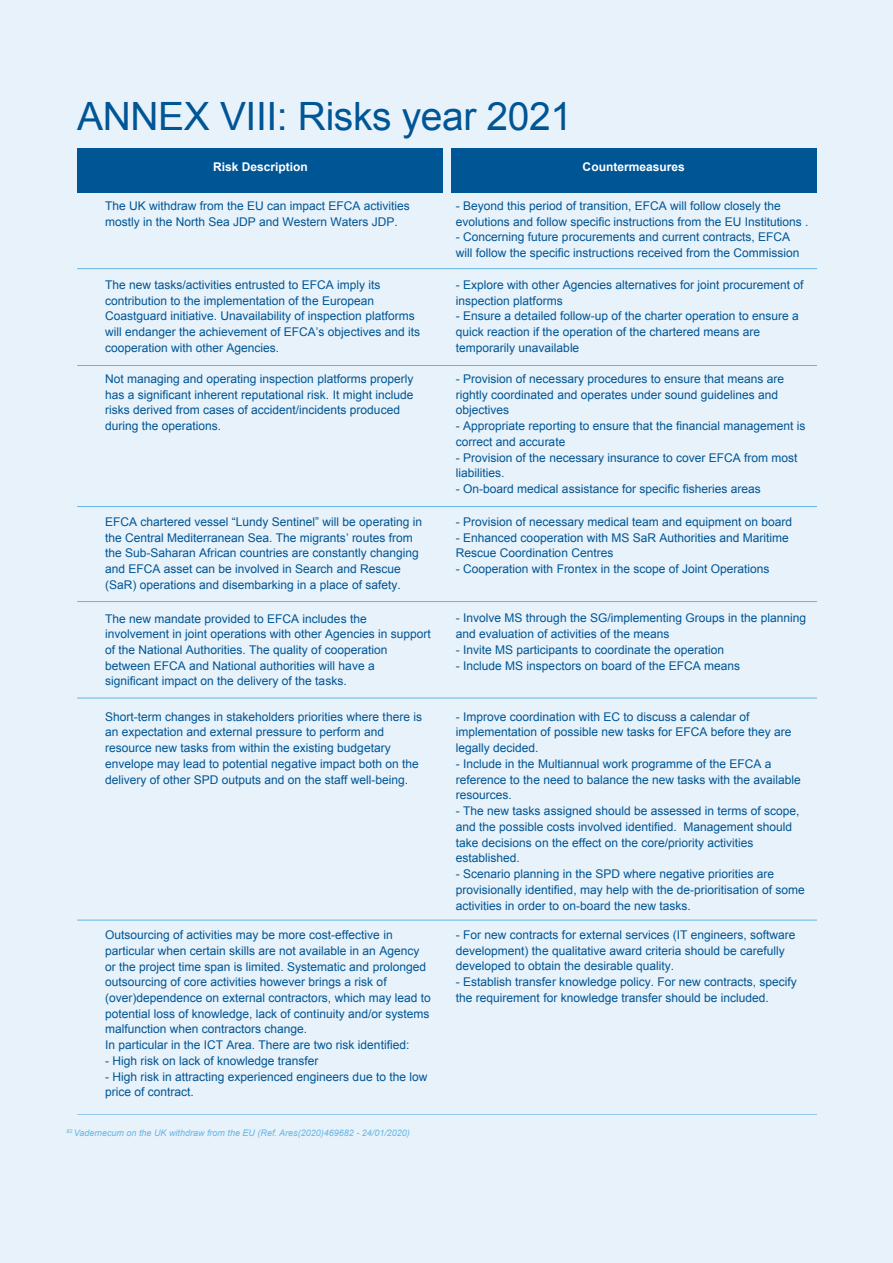
<style>
.page{position:relative;width:893px;height:1263px;background:#e7f2fa}
.page>*{position:absolute;margin:0;border:0;box-sizing:border-box;transform-origin:0 0}
.Estilo_de_párrafo_4{font:39px "Arial";letter-spacing:-.01em;color:#005595}
.t1{font:12px/15.8px "Arial";color:#005595}
.t2{font:700 12px "Arial";color:#fff}
.Contenido_espacio_an{font:italic 9px "Arial";color:#66b6e5}
</style>
<div class="page">
<div style="left:78px;top:148px;width:365px;height:44px;background:#005595"></div>
<div style="left:451px;top:148px;width:365px;height:44px;background:#005595"></div>
<hr style="left:78px;top:268px;width:738px;height:1px;background:#66b6e5">
<hr style="left:78px;top:365px;width:738px;height:1px;background:#66b6e5">
<hr style="left:78px;top:506px;width:738px;height:1px;background:#66b6e5">
<hr style="left:78px;top:601px;width:738px;height:1px;background:#66b6e5">
<hr style="left:78px;top:698px;width:738px;height:1px;background:#66b6e5">
<hr style="left:78px;top:920px;width:738px;height:1px;background:#66b6e5">
<hr style="left:78px;top:1114px;width:738px;height:1px;background:#66b6e5">
<p class="Estilo_de_párrafo_4" style="left:77px;top:91px;width:496px">ANNEX VIII: Risks year 2021</p>
<p class="t2" style="left:213px;top:159px;width:96px">Risk Description</p>
<p class="t2" style="left:583px;top:159px;width:104px">Countermeasures</p>
<p class="t1" style="left:105px;top:198px;width:306px">The UK withdraw from the EU can impact EFCA activities mostly in the North Sea JDP and Western Waters JDP.</p>
<p class="t1" style="left:456px;top:198px;width:354px">- Beyond this period of transition, EFCA will follow closely the evolutions and follow specific instructions from the EU Institutions .</p>
<p class="t1" style="left:456px;top:229px;width:345px">- Concerning future procurements and current contracts, EFCA will follow the specific instructions received from the Commission</p>
<p class="t1" style="left:105px;top:277px;width:316px">The new tasks/activities entrusted to EFCA imply its contribution to the implementation of the European Coastguard initiative. Unavailability of inspection platforms will endanger the achievement of EFCA’s objectives and its cooperation with other Agencies.</p>
<p class="t1" style="left:456px;top:277px;width:349px">- Explore with other Agencies alternatives for joint procurement of inspection platforms</p>
<p class="t1" style="left:456px;top:308px;width:344px">- Ensure a detailed follow-up of the charter operation to ensure a quick reaction if the operation of the chartered means are temporarily unavailable</p>
<p class="t1" style="left:105px;top:371px;width:310px">Not managing and operating inspection platforms properly has a significant inherent reputational risk. It might include risks derived from cases of accident/incidents produced during the operations.</p>
<p class="t1" style="left:456px;top:371px;width:330px">- Provision of necessary procedures to ensure that means are rightly coordinated and operates under sound guidelines and objectives</p>
<p class="t1" style="left:456px;top:418px;width:351px">- Appropriate reporting to ensure that the financial management is correct and accurate</p>
<p class="t1" style="left:456px;top:450px;width:343px">- Provision of the necessary insurance to cover EFCA from most liabilities.</p>
<p class="t1" style="left:456px;top:481px;width:306px">- On-board medical assistance for specific fisheries areas</p>
<p class="t1" style="left:105px;top:514px;width:318px">EFCA chartered vessel “Lundy Sentinel” will be operating in the Central Mediterranean Sea. The migrants’ routes from the Sub-Saharan African countries are constantly changing and EFCA asset can be involved in Search and Rescue (SaR) operations and disembarking in a place of safety.</p>
<p class="t1" style="left:456px;top:514px;width:338px">- Provision of necessary medical team and equipment on board</p>
<p class="t1" style="left:456px;top:530px;width:334px">- Enhanced cooperation with MS SaR Authorities and Maritime<br>Rescue Coordination Centres</p>
<p class="t1" style="left:456px;top:561px;width:315px">- Cooperation with Frontex in the scope of Joint Operations</p>
<p class="t1" style="left:105px;top:610px;width:327px">The new mandate provided to EFCA includes the involvement in joint operations with other Agencies in support of the National Authorities. The quality of cooperation between EFCA and National authorities will have a significant impact on the delivery of the tasks.</p>
<p class="t1" style="left:456px;top:610px;width:352px">- Involve MS through the SG/implementing Groups in the planning and evaluation of activities of the means</p>
<p class="t1" style="left:456px;top:642px;width:270px">- Invite MS participants to coordinate the operation</p>
<p class="t1" style="left:456px;top:658px;width:286px">- Include MS inspectors on board of the EFCA means</p>
<p class="t1" style="left:105px;top:709px;width:318px">Short-term changes in stakeholders priorities where there is an expectation and external pressure to perform and resource new tasks from within the existing budgetary envelope may lead to potential negative impact both on the delivery of other SPD outputs and on the staff well-being.</p>
<p class="t1" style="left:456px;top:709px;width:337px">- Improve coordination with EC to discuss a calendar of implementation of possible new tasks for EFCA before they are legally decided.</p>
<p class="t1" style="left:456px;top:756px;width:346px">- Include in the Multiannual work programme of the EFCA a reference to the need to balance the new tasks with the available resources.</p>
<p class="t1" style="left:456px;top:803px;width:345px">- The new tasks assigned should be assessed in terms of scope, and the possible costs involved identified. Management should take decisions on the effect on the core/priority activities established.</p>
<p class="t1" style="left:456px;top:866px;width:350px">- Scenario planning in the SPD where negative priorities are provisionally identified, may help with the de-prioritisation of some activities in order to on-board the new tasks.</p>
<p class="t1" style="left:105px;top:927px;width:327px">Outsourcing of activities may be more cost-effective in particular when certain skills are not available in an Agency or the project time span is limited. Systematic and prolonged outsourcing of core activities however brings a risk of (over)dependence on external contractors, which may lead to potential loss of knowledge, lack of continuity and/or systems malfunction when contractors change.<br>In particular in the ICT Area. There are two risk identified:</p>
<p class="t1" style="left:105px;top:1053px;width:215px">- High risk on lack of knowledge transfer</p>
<p class="t1" style="left:105px;top:1069px;width:324px">- High risk in attracting experienced engineers due to the low price of contract.</p>
<p class="Contenido_espacio_an" style="left:67px;top:1127px;width:345px"><sup>82</sup> Vademecum on the UK withdraw from the EU (Ref. Ares(2020)469682 - 24/01/2020)</p>
<p class="t1" style="left:456px;top:927px;width:341px">- For new contracts for external services (IT engineers, software development) the qualitative award criteria should be carefully developed to obtain the desirable quality.</p>
<p class="t1" style="left:456px;top:974px;width:342px">- Establish transfer knowledge policy. For new contracts, specify the requirement for knowledge transfer should be included.</p>
</div>
